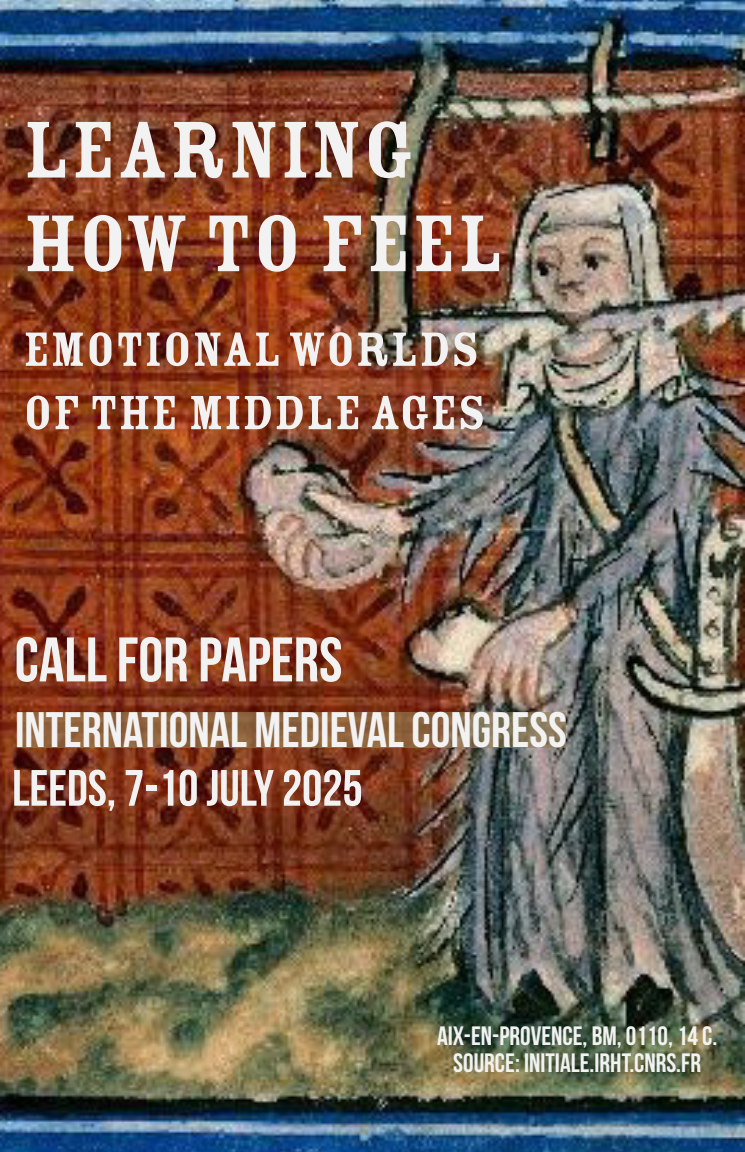
<style>
.page{position:relative;width:745px;height:1152px;background:#fff}
.page>*{position:absolute;margin:0;border:0;box-sizing:border-box;transform-origin:0 0}
.t1{font:88.4px/93.6px "Rosewood Std Fill";color:#f2f2f2}
.t2{font:700 62.8px "Bebas Neue";color:#f2f2f2}
.t3{font:52.8px/63.2px "Rosewood Std Fill";color:#f2f2f2}
.t4{font:700 51.2px "Bebas Neue";color:#f2f2f2}
.t5{font:700 50px "Bebas Neue";color:#f2f2f2}
.t6{font:700 26.4px/26.4px "Bebas Neue";color:#f2f2f2;text-align:center}
</style>
<div class="page">
<img style="left:0;top:0;width:745px;height:1152px">
<svg style="left:17px;top:712px;width:548px;height:35px;background:#8d6743"></svg>
<h1 class="t1" style="left:23px;top:104px;width:484px">LEARNING<br>HOW TO FEEL</h1>
<h3 class="t3" style="left:23px;top:318px;width:464px">EMOTIONAL WORLDS<br>OF THE MIDDLE AGES</h3>
<h2 class="t2" style="left:15px;top:625px;width:329px">CALL FOR PAPERS</h2>
<h3 class="t5" style="left:15px;top:702px;width:553px">INTERNATIONAL MEDIEVAL CONGRESS</h3>
<h3 class="t4" style="left:12px;top:760px;width:352px">LEEDS, 7-10 JULY 2025</h3>
<p class="t6" style="left:437px;top:1023px;width:282px">AIX-EN-PROVENCE, BM, 0110, 14 C.<br>SOURCE: INITIALE.IRHT.CNRS.FR</p>
</div>
